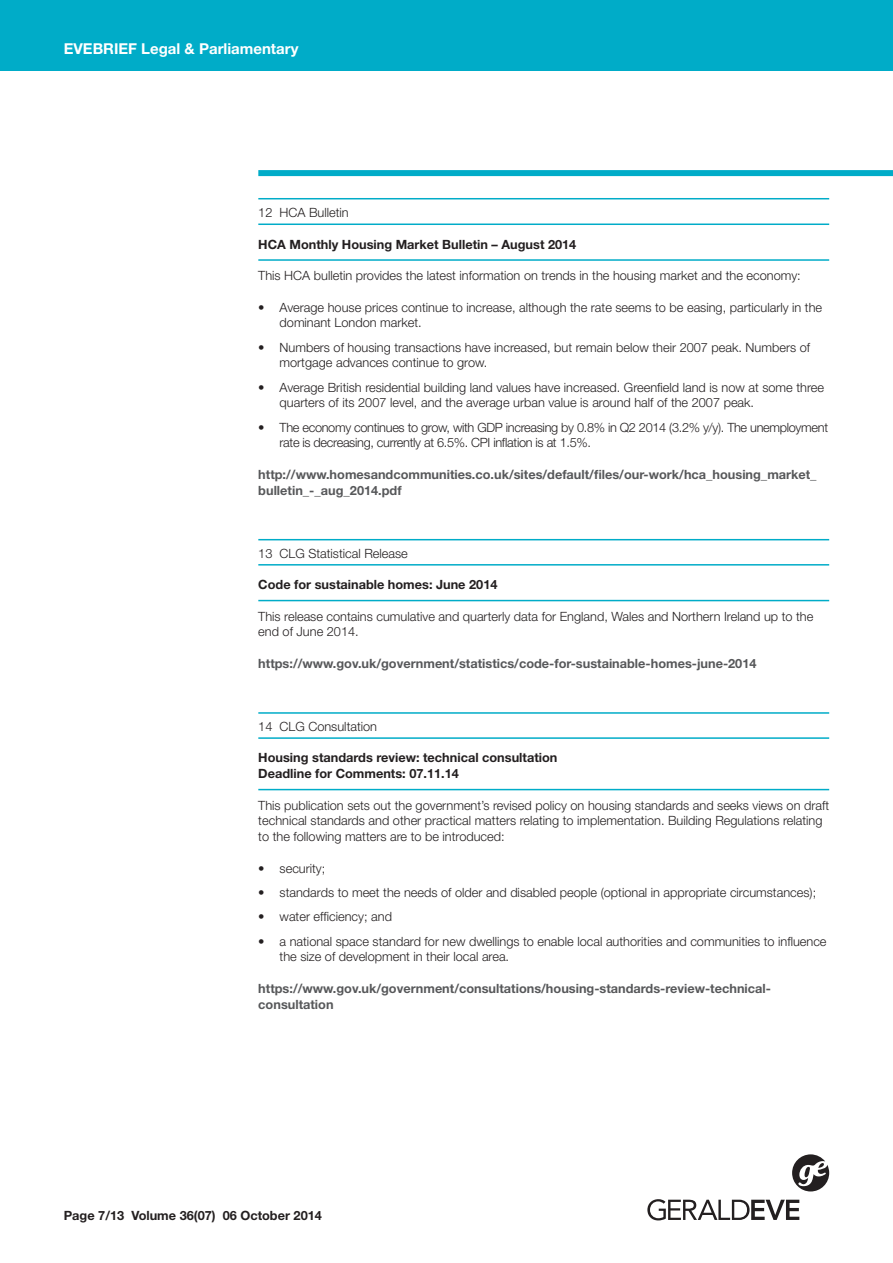
<style>
.page{position:relative;width:893px;height:1263px;background:#fff}
.page>*{position:absolute;margin:0;border:0;box-sizing:border-box;transform-origin:0 0}
.t1{font:700 15px "Helvetica Neue";color:#fff}
.t2{font:300 12.75px/15.8px "Helvetica Neue";color:#231f20}
.t3{font:700 12.75px/15.8px "Helvetica Neue";color:#57585a}
.t4{font:700 12.75px/15.8px "Helvetica Neue";color:#231f20}
.t5{font:300 12.75px/15.8px "Helvetica Neue";letter-spacing:-.025em;color:#231f20}
</style>
<div class="page">
<div style="left:0;top:0;width:893px;height:70px;background:#00acc8"></div>
<svg style="left:792px;top:1154px;width:37px;height:37px"></svg>
<svg style="left:647px;top:1199px;width:152px;height:21px"></svg>
<div style="left:258px;top:170px;width:635px;height:6px;background:#00acc8"></div>
<hr style="left:258px;top:198px;width:571px;height:1px;background:#00acc8">
<hr style="left:258px;top:223px;width:571px;height:2px;background:#00acc8">
<hr style="left:258px;top:259px;width:571px;height:2px;background:#00acc8">
<hr style="left:258px;top:539px;width:571px;height:1px;background:#00acc8">
<hr style="left:258px;top:564px;width:571px;height:2px;background:#00acc8">
<hr style="left:258px;top:600px;width:571px;height:1px;background:#00acc8">
<hr style="left:258px;top:712px;width:571px;height:2px;background:#00acc8">
<hr style="left:258px;top:737px;width:571px;height:2px;background:#00acc8">
<hr style="left:258px;top:789px;width:571px;height:1px;background:#00acc8">
<p class="t1" style="left:64px;top:40px;width:236px">EVEBRIEF Legal &amp; Parliamentary</p>
<p class="t2" style="left:258px;top:204px;width:92px">12 HCA Bulletin</p>
<p class="t4" style="left:258px;top:236px;width:320px">HCA Monthly Housing Market Bulletin – August 2014</p>
<p class="t2" style="left:258px;top:267px;width:544px">This HCA bulletin provides the latest information on trends in the housing market and the economy:</p>
<p class="t2" style="left:280px;top:299px;width:544px;text-indent:-21px">• Average house prices continue to increase, although the rate seems to be easing, particularly in the dominant London market.</p>
<p class="t2" style="left:280px;top:339px;width:532px;text-indent:-21px">• Numbers of housing transactions have increased, but remain below their 2007 peak. Numbers of mortgage advances continue to grow.</p>
<p class="t2" style="left:280px;top:379px;width:546px;text-indent:-21px">• Average British residential building land values have increased. Greenfield land is now at some three quarters of its 2007 level, and the average urban value is around half of the 2007 peak.</p>
<p class="t5" style="left:280px;top:419px;width:550px;text-indent:-21px">• The economy continues to grow, with GDP increasing by 0.8% in Q2 2014 (3.2% y/y). The unemployment rate is decreasing, currently at 6.5%. CPI inflation is at 1.5%.</p>
<p class="t3" style="left:258px;top:466px;width:560px">http://www.homesandcommunities.co.uk/sites/default/files/our-work/hca_housing_market_ bulletin_-_aug_2014.pdf</p>
<p class="t2" style="left:258px;top:545px;width:151px">13 CLG Statistical Release</p>
<p class="t4" style="left:258px;top:576px;width:241px">Code for sustainable homes: June 2014</p>
<p class="t2" style="left:258px;top:608px;width:557px">This release contains cumulative and quarterly data for England, Wales and Northern Ireland up to the end of June 2014.</p>
<p class="t3" style="left:258px;top:655px;width:500px">https://www.gov.uk/government/statistics/code-for-sustainable-homes-june-2014</p>
<p class="t2" style="left:258px;top:718px;width:120px">14 CLG Consultation</p>
<p class="t4" style="left:258px;top:750px;width:301px">Housing standards review: technical consultation<br>Deadline for Comments: 07.11.14</p>
<p class="t2" style="left:258px;top:797px;width:572px">This publication sets out the government’s revised policy on housing standards and seeks views on draft technical standards and other practical matters relating to implementation. Building Regulations relating to the following matters are to be introduced:</p>
<p class="t2" style="left:258px;top:860px;width:69px">• security;</p>
<p class="t2" style="left:258px;top:884px;width:559px">• standards to meet the needs of older and disabled people (optional in appropriate circumstances);</p>
<p class="t2" style="left:258px;top:908px;width:135px">• water efficiency; and</p>
<p class="t2" style="left:280px;top:933px;width:548px;text-indent:-21px">• a national space standard for new dwellings to enable local authorities and communities to influence the size of development in their local area.</p>
<p class="t3" style="left:258px;top:980px;width:514px">https://www.gov.uk/government/consultations/housing-standards-review-technical&shy;consultation</p>
<p class="t4" style="left:64px;top:1208px;width:260px">Page 7/13 Volume 36(07) 06 October 2014</p>
</div>
